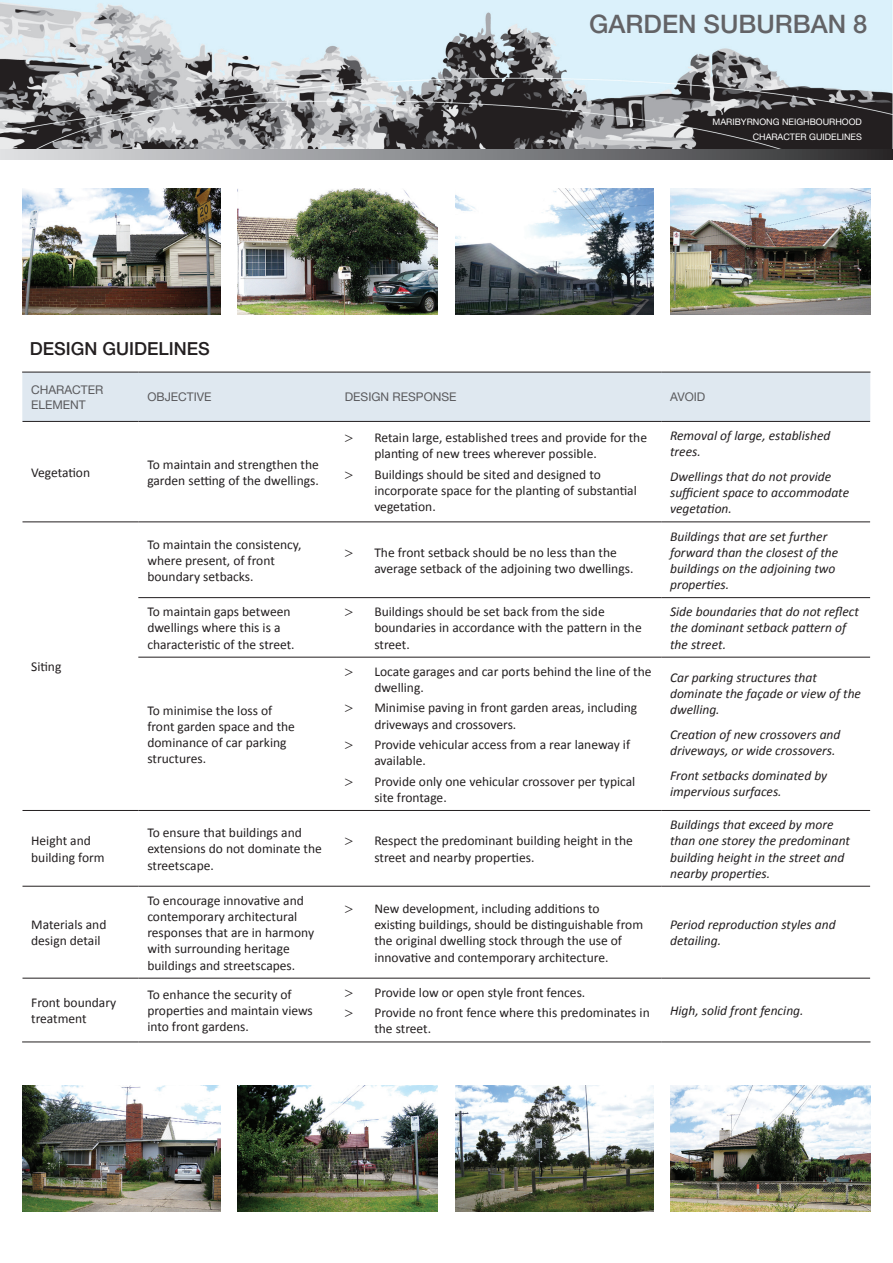
<style>
.page{position:relative;width:893px;height:1263px;background:#fff}
.page>*{position:absolute;margin:0;border:0;box-sizing:border-box;transform-origin:0 0}
.t1{font:500 25.5px "Helvetica Neue";color:#636366}
.t2{font:500 18px "Helvetica Neue";color:#231f20}
.t3{font:13.5px/16.2px "Calibri";color:#231f20}
.t4{font:italic 13.5px/16.2px "Calibri";color:#231f20}
.t5{font:12px "Helvetica Neue";color:#5a5a5d}
.t6{font:9px/15px "Helvetica Neue";color:#fff;text-align:right}
</style>
<div class="page">
<svg style="left:0;top:148px;width:893px;height:11px;background:#858588"></svg>
<img style="left:0;top:0;width:893px;height:148px">
<img style="left:22px;top:1085px;width:199px;height:126px">
<img style="left:238px;top:1085px;width:200px;height:126px">
<img style="left:455px;top:1085px;width:198px;height:126px">
<img style="left:670px;top:1085px;width:200px;height:126px">
<img style="left:22px;top:189px;width:199px;height:126px">
<img style="left:238px;top:189px;width:200px;height:126px">
<img style="left:455px;top:189px;width:198px;height:126px">
<img style="left:670px;top:189px;width:200px;height:126px">
<div style="left:22px;top:373px;width:848px;height:48px;background:#dfe8f0"></div>
<hr style="left:22px;top:372px;width:117px;height:1px;background:#231f20">
<hr style="left:139px;top:372px;width:197px;height:1px;background:#231f20">
<hr style="left:336px;top:372px;width:325px;height:1px;background:#231f20">
<hr style="left:661px;top:372px;width:209px;height:1px;background:#231f20">
<hr style="left:22px;top:421px;width:117px;height:1px;background:#231f20">
<hr style="left:139px;top:421px;width:197px;height:1px;background:#231f20">
<hr style="left:336px;top:421px;width:325px;height:1px;background:#231f20">
<hr style="left:661px;top:421px;width:209px;height:1px;background:#231f20">
<hr style="left:22px;top:522px;width:117px;height:1px;background:#231f20">
<hr style="left:139px;top:522px;width:197px;height:1px;background:#231f20">
<hr style="left:336px;top:522px;width:325px;height:1px;background:#231f20">
<hr style="left:661px;top:522px;width:209px;height:1px;background:#231f20">
<hr style="left:138px;top:597px;width:198px;height:1px;background:#231f20">
<hr style="left:336px;top:597px;width:325px;height:1px;background:#231f20">
<hr style="left:661px;top:597px;width:209px;height:1px;background:#231f20">
<hr style="left:138px;top:657px;width:198px;height:1px;background:#231f20">
<hr style="left:336px;top:657px;width:325px;height:1px;background:#231f20">
<hr style="left:661px;top:657px;width:209px;height:1px;background:#231f20">
<hr style="left:22px;top:810px;width:117px;height:1px;background:#231f20">
<hr style="left:139px;top:810px;width:197px;height:1px;background:#231f20">
<hr style="left:336px;top:810px;width:325px;height:1px;background:#231f20">
<hr style="left:661px;top:810px;width:209px;height:1px;background:#231f20">
<hr style="left:22px;top:886px;width:117px;height:1px;background:#231f20">
<hr style="left:139px;top:886px;width:197px;height:1px;background:#231f20">
<hr style="left:336px;top:886px;width:325px;height:1px;background:#231f20">
<hr style="left:661px;top:886px;width:209px;height:1px;background:#231f20">
<hr style="left:22px;top:978px;width:117px;height:1px;background:#231f20">
<hr style="left:139px;top:978px;width:197px;height:1px;background:#231f20">
<hr style="left:336px;top:978px;width:325px;height:1px;background:#231f20">
<hr style="left:661px;top:978px;width:209px;height:1px;background:#231f20">
<hr style="left:22px;top:1042px;width:117px;height:1px;background:#231f20">
<hr style="left:139px;top:1042px;width:197px;height:1px;background:#231f20">
<hr style="left:336px;top:1042px;width:325px;height:1px;background:#231f20">
<hr style="left:661px;top:1042px;width:209px;height:1px;background:#231f20">
<h1 class="t1" style="left:589px;top:8px;width:280px">GARDEN SUBURBAN 8</h1>
<p class="t6" style="left:713px;top:114px;width:151px">MARIBYRNONG NEIGHBOURHOOD<br>CHARACTER GUIDELINES</p>
<h2 class="t2" style="left:30px;top:337px;width:181px">DESIGN GUIDELINES</h2>
<p class="t5" style="left:31px;top:383px;width:18px">CHARA</p>
<p class="t5" style="left:72px;top:383px;width:18px">CTER</p>
<p class="t5" style="left:31px;top:397px;width:41px">ELEMENT</p>
<p class="t5" style="left:147px;top:390px;width:64px">OBJECTIVE</p>
<p class="t5" style="left:345px;top:390px;width:9px">DESIGN</p>
<p class="t5" style="left:393px;top:390px;width:9px">RES</p>
<p class="t5" style="left:416px;top:390px;width:17px">PONSE</p>
<p class="t5" style="left:670px;top:390px;width:23px">AVOID</p>
<p class="t3" style="left:31px;top:463px;width:61px">Vegetation</p>
<p class="t3" style="left:147px;top:455px;width:173px">To maintain and strengthen the garden setting of the dwellings.</p>
<p class="t3" style="left:374px;top:429px;width:274px">Retain large, established trees and provide for the planting of new trees wherever possible.</p>
<p class="t3" style="left:374px;top:466px;width:264px">Buildings should be sited and designed to incorporate space for the planting of substantial vegetation.</p>
<p class="t3" style="left:147px;top:535px;width:156px">To maintain the consistency, where present, of front boundary setbacks.</p>
<p class="t3" style="left:374px;top:543px;width:261px">The front setback should be no less than the average setback of the adjoining two dwellings.</p>
<p class="t4" style="left:670px;top:427px;width:162px">Removal of large, established trees.</p>
<p class="t4" style="left:670px;top:468px;width:181px">Dwellings that do not provide sufficient space to accommodate vegetation.</p>
<p class="t4" style="left:670px;top:527px;width:170px">Buildings that are set further forward than the closest of the buildings on the adjoining two properties.</p>
<p class="t3" style="left:31px;top:658px;width:32px">Siting</p>
<p class="t3" style="left:147px;top:603px;width:149px">To maintain gaps between dwellings where this is a characteristic of the street.</p>
<p class="t3" style="left:374px;top:603px;width:269px">Buildings should be set back from the side boundaries in accordance with the pattern in the street.</p>
<p class="t4" style="left:670px;top:603px;width:190px">Side boundaries that do not reflect the dominant setback pattern of the street.</p>
<p class="t3" style="left:147px;top:701px;width:149px">To minimise the loss of front garden space and the dominance of car parking structures.</p>
<p class="t3" style="left:374px;top:662px;width:279px">Locate garages and car ports behind the line of the dwelling.</p>
<p class="t3" style="left:374px;top:699px;width:264px">Minimise paving in front garden areas, including driveways and crossovers.</p>
<p class="t3" style="left:374px;top:736px;width:257px">Provide vehicular access from a rear laneway if available.</p>
<p class="t3" style="left:374px;top:772px;width:262px">Provide only one vehicular crossover per typical site frontage.</p>
<p class="t4" style="left:670px;top:668px;width:192px">Car parking structures that dominate the façade or view of the dwelling.</p>
<p class="t4" style="left:670px;top:726px;width:172px">Creation of new crossovers and driveways, or wide crossovers.</p>
<p class="t4" style="left:670px;top:766px;width:159px">Front setbacks dominated by impervious surfaces.</p>
<p class="t3" style="left:31px;top:832px;width:75px">Height and building form</p>
<p class="t3" style="left:147px;top:824px;width:176px">To ensure that buildings and extensions do not dominate the streetscape.</p>
<p class="t3" style="left:374px;top:832px;width:260px">Respect the predominant building height in the street and nearby properties.</p>
<p class="t3" style="left:31px;top:916px;width:77px">Materials and design detail</p>
<p class="t3" style="left:147px;top:892px;width:168px">To encourage innovative and contemporary architectural responses that are in harmony with surrounding heritage buildings and streetscapes.</p>
<p class="t3" style="left:374px;top:900px;width:270px">New development, including additions to existing buildings, should be distinguishable from the original dwelling stock through the use of innovative and contemporary architecture.</p>
<p class="t3" style="left:31px;top:994px;width:87px">Front boundary treatment</p>
<p class="t3" style="left:147px;top:986px;width:167px">To enhance the security of properties and maintain views into front gardens.</p>
<p class="t3" style="left:374px;top:981px;width:277px;line-height:20.4px">Provide low or open style front fences.<br>Provide no front fence where this predominates in</p>
<p class="t3" style="left:374px;top:1020px;width:58px">the street.</p>
<p class="t4" style="left:670px;top:816px;width:182px">Buildings that exceed by more than one storey the predominant building height in the street and nearby properties.</p>
<p class="t4" style="left:670px;top:916px;width:167px">Period reproduction styles and detailing.</p>
<p class="t4" style="left:670px;top:1002px;width:135px">High, solid front fencing.</p>
</div>
